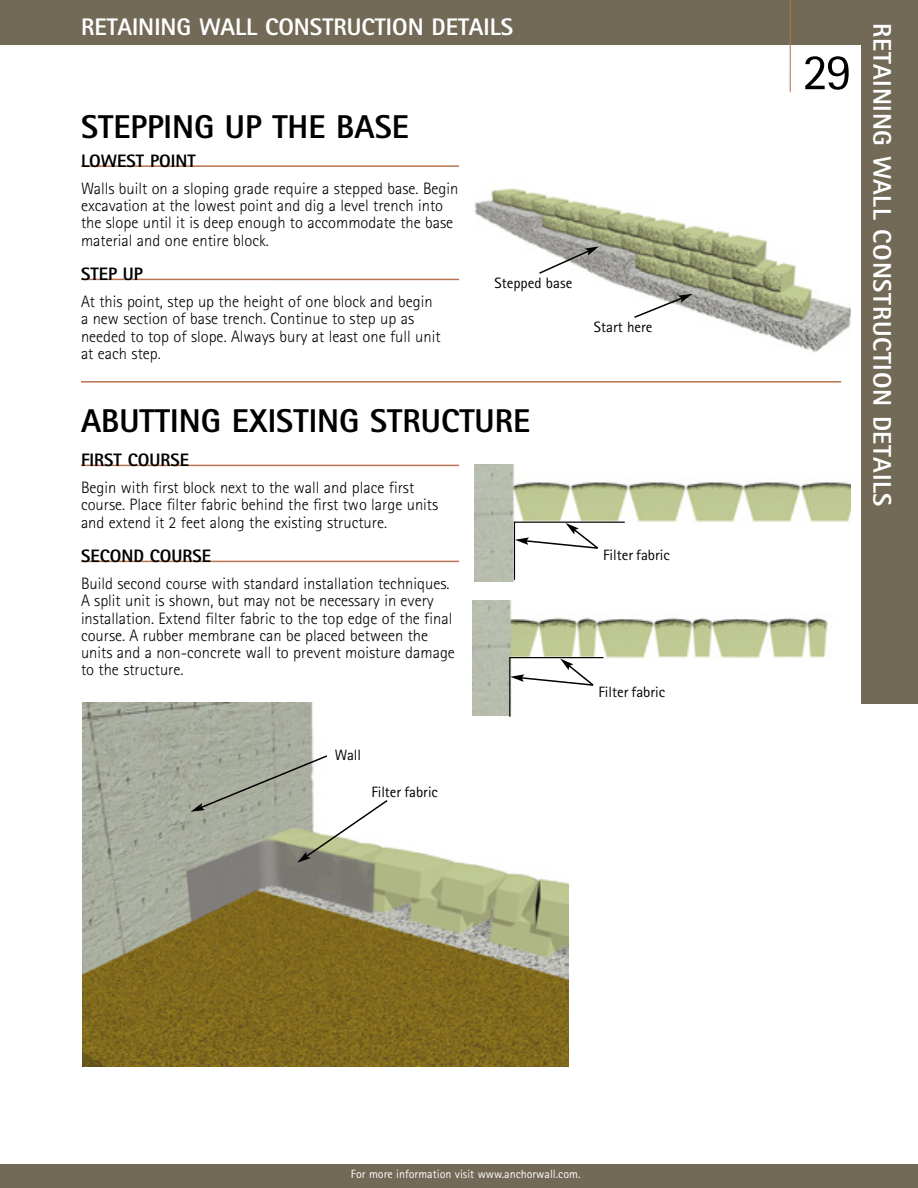
<style>
.page{position:relative;width:918px;height:1188px;background:#fff}
.page>*{position:absolute;margin:0;border:0;box-sizing:border-box;transform-origin:0 0}
.t1{font:51px "Rotis Sans Serif";color:#000}
.t2{font:800 33px "Rotis Sans Serif";color:#000}
.t3{font:800 25.5px "Rotis Sans Serif";letter-spacing:.03em;color:#fff}
.t4{font:800 24px "Rotis Sans Serif";color:#fff}
.t5{font:800 18px "Rotis Sans Serif";color:#000}
.t6{font:300 16.5px/17.2px "Rotis Sans Serif";color:#000}
.t7{font:15px "Rotis Sans Serif";color:#000}
.t8{font:12px "Rotis Sans Serif";color:#fff}
</style>
<div class="page">
<img style="left:474px;top:188px;width:376px;height:165px">
<hr style="left:81px;top:561px;width:378px;height:1px;background:#b8744f">
<hr style="left:81px;top:465px;width:378px;height:1px;background:#b8744f">
<hr style="left:81px;top:279px;width:378px;height:1px;background:#b8744f">
<hr style="left:81px;top:165px;width:378px;height:2px;background:#b8744f">
<div style="left:0;top:0;width:918px;height:44px;background:#726957"></div>
<div style="left:0;top:1164px;width:918px;height:24px;background:#726957"></div>
<div style="left:862px;top:0;width:56px;height:704px;background:#726957"></div>
<hr style="left:790px;top:0;width:1px;height:92px;background:#b8744f">
<img style="left:83px;top:702px;width:486px;height:365px">
<img style="left:475px;top:464px;width:375px;height:117px">
<img style="left:472px;top:601px;width:356px;height:115px">
<hr style="left:81px;top:381px;width:760px;height:2px;background:#b8744f">
<hr style="left:510px;top:657px;width:93px;height:1px;background:#000">
<hr style="left:509px;top:657px;width:1px;height:60px;background:#000">
<svg style="left:510px;top:659px;width:85px;height:28px"></svg>
<hr style="left:515px;top:522px;width:110px;height:1px;background:#000">
<hr style="left:514px;top:522px;width:1px;height:58px;background:#000">
<svg style="left:515px;top:523px;width:85px;height:27px"></svg>
<svg style="left:191px;top:754px;width:198px;height:109px"></svg>
<svg style="left:633px;top:294px;width:59px;height:25px"></svg>
<svg style="left:537px;top:246px;width:62px;height:29px"></svg>
<h3 class="t4" style="left:81px;top:18px;width:434px">RETAINING WALL CONSTRUCTION DETAILS</h3>
<h2 class="t2" style="left:81px;top:115px;width:330px">STEPPING UP THE BASE</h2>
<p class="t5" style="left:81px;top:155px;width:116px">LOWEST POINT</p>
<p class="t6" style="left:81px;top:181px;width:379px">Walls built on a sloping grade require a stepped base. Begin excavation at the lowest point and dig a level trench into the slope until it is deep enough to accommodate the base material and one entire block.</p>
<p class="t5" style="left:81px;top:268px;width:63px">STEP UP</p>
<p class="t6" style="left:81px;top:295px;width:361px">At this point, step up the height of one block and begin a new section of base trench. Continue to step up as needed to top of slope. Always bury at least one full unit at each step.</p>
<p class="t7" style="left:495px;top:278px;width:79px">Stepped base</p>
<h2 class="t2" style="left:81px;top:409px;width:451px">ABUTTING EXISTING STRUCTURE</h2>
<p class="t5" style="left:81px;top:454px;width:110px">FIRST COURSE</p>
<p class="t6" style="left:81px;top:481px;width:359px">Begin with first block next to the wall and place first course. Place filter fabric behind the first two large units and extend it 2 feet along the existing structure.</p>
<p class="t5" style="left:81px;top:550px;width:132px">SECOND COURSE</p>
<p class="t6" style="left:81px;top:577px;width:375px">Build second course with standard installation techniques.<br>A split unit is shown, but may not be necessary in every installation. Extend filter fabric to the top edge of the final course. A rubber membrane can be placed between the units and a non-concrete wall to prevent moisture damage to the structure.</p>
<p class="t7" style="left:335px;top:749px;width:28px">Wall</p>
<p class="t7" style="left:371px;top:787px;width:68px">Filter fabric</p>
<p class="t7" style="left:594px;top:322px;width:60px">Start here</p>
<p class="t7" style="left:603px;top:549px;width:68px">Filter fabric</p>
<p class="t7" style="left:599px;top:686px;width:68px">Filter fabric</p>
<h1 class="t1" style="left:802px;top:54px;width:50px">29</h1>
<h3 class="t3" style="left:891px;top:23px;width:485px;rotate:90deg">RETAINING WALL CONSTRUCTION DETAILS</h3>
<p class="t8" style="left:351px;top:1170px;width:231px">For more information visit www.anchorwall.com.</p>
</div>
